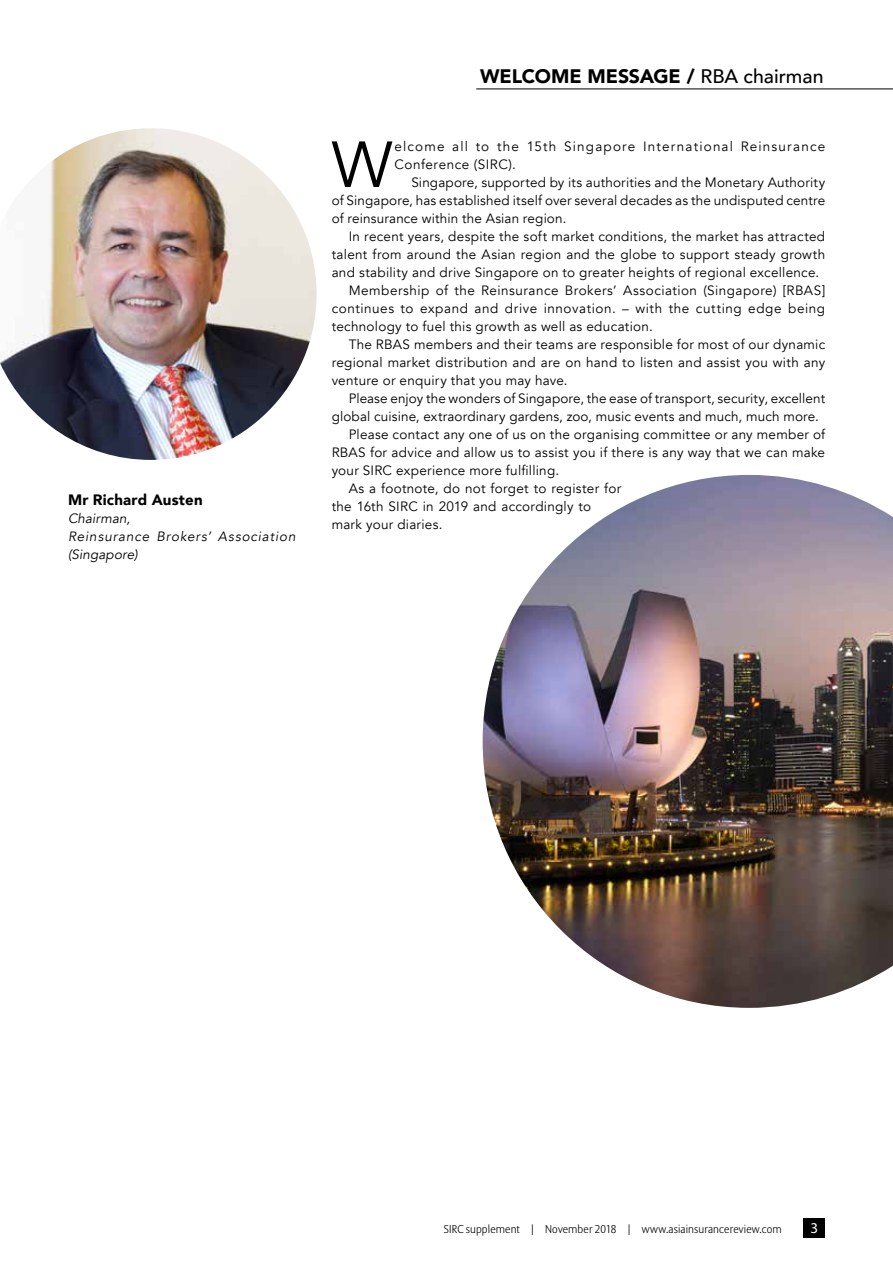
<style>
.page{position:relative;width:893px;height:1263px;background:#fff}
.page>*{position:absolute;margin:0;border:0;box-sizing:border-box;transform-origin:0 0}
.t1{font:64.35px "Avenir";color:#000}
.t2{font:900 19.5px "Avenir";letter-spacing:-.005em;color:#000}
.t3{font:900 15px "Avenir";letter-spacing:.015em;color:#000}
.t4{font:15px "Myriad Pro";color:#fff}
.t5{font:13.5px/18px "Avenir";letter-spacing:.02em;color:#000;text-align:justify}
.t6{font:13.5px/18px "Avenir";letter-spacing:.085em;color:#000}
.t7{font:13.5px "Avenir";letter-spacing:.045em;color:#000}
.t8{font:italic 13.5px/18px "Avenir";letter-spacing:.06em;color:#000}
.t9{font:300 11.25px "Allianz Sans";letter-spacing:.01em;color:#000}
.s1{font-weight:500}
</style>
<div class="page">
<hr style="left:476px;top:89px;width:417px;height:1px;background:#000">
<div style="left:804px;top:1218px;width:21px;height:20px;background:#000"></div>
<img style="left:0;top:128px;width:317px;height:332px">
<img style="left:483px;top:475px;width:410px;height:533px">
<p class="t3" style="left:68px;top:487px;width:136px">Mr Richard Austen</p>
<p class="t8" style="left:68px;top:509px;width:229px">Chairman,<br>Reinsurance Brokers’ Association (Singapore)</p>
<h2 class="t2" style="left:480px;top:59px;width:345px">WELCOME MESSAGE / <span class="s1">RBA chairman</span></h2>
<h1 class="t1" style="left:332px;top:126px;width:62px">W</h1>
<p class="t6" style="left:394px;top:138px;width:432px">elcome all to the 15th Singapore International Reinsurance<br>Conference (SIRC).</p>
<p class="t5" style="left:332px;top:174px;width:495px;text-indent:80px">Singapore, supported by its authorities and the Monetary Authority of Singapore, has established itself over several decades as the undisputed centre of reinsurance within the Asian region.</p>
<p class="t5" style="left:349px;top:228px;width:478px">In recent years, despite the soft market conditions, the market has attracted</p>
<p class="t5" style="left:332px;top:246px;width:495px">talent from around the Asian region and the globe to support steady growth</p>
<p class="t5" style="left:332px;top:264px;width:489px">and stability and drive Singapore on to greater heights of regional excellence.</p>
<p class="t5" style="left:349px;top:282px;width:478px">Membership of the Reinsurance Brokers’ Association (Singapore) [RBAS]</p>
<p class="t7" style="left:332px;top:300px;width:495px">continues to expand and drive innovation. – with the cutting edge being</p>
<p class="t5" style="left:332px;top:318px;width:323px">technology to fuel this growth as well as education.</p>
<p class="t5" style="left:349px;top:336px;width:478px">The RBAS members and their teams are responsible for most of our dynamic</p>
<p class="t5" style="left:332px;top:354px;width:495px">regional market distribution and are on hand to listen and assist you with any</p>
<p class="t5" style="left:332px;top:372px;width:238px">venture or enquiry that you may have.</p>
<p class="t5" style="left:349px;top:390px;width:478px">Please enjoy the wonders of Singapore, the ease of transport, security, excellent</p>
<p class="t5" style="left:332px;top:408px;width:489px">global cuisine, extraordinary gardens, zoo, music events and much, much more.</p>
<p class="t5" style="left:349px;top:426px;width:478px">Please contact any one of us on the organising committee or any member of</p>
<p class="t5" style="left:332px;top:444px;width:495px">RBAS for advice and allow us to assist you if there is any way that we can make</p>
<p class="t5" style="left:332px;top:461px;width:229px">your SIRC experience more fulfilling.</p>
<p class="t5" style="left:349px;top:479px;width:274px">As a footnote, do not forget to register for</p>
<p class="t5" style="left:332px;top:497px;width:261px">the 16th SIRC in 2019 and accordingly to</p>
<p class="t5" style="left:332px;top:515px;width:112px">mark your diaries.</p>
<p class="t9" style="left:444px;top:1222px;width:339px">SIRC supplement | November 2018 | www.asiainsurancereview.com</p>
<p class="t4" style="left:810px;top:1219px;width:9px">3</p>
</div>
